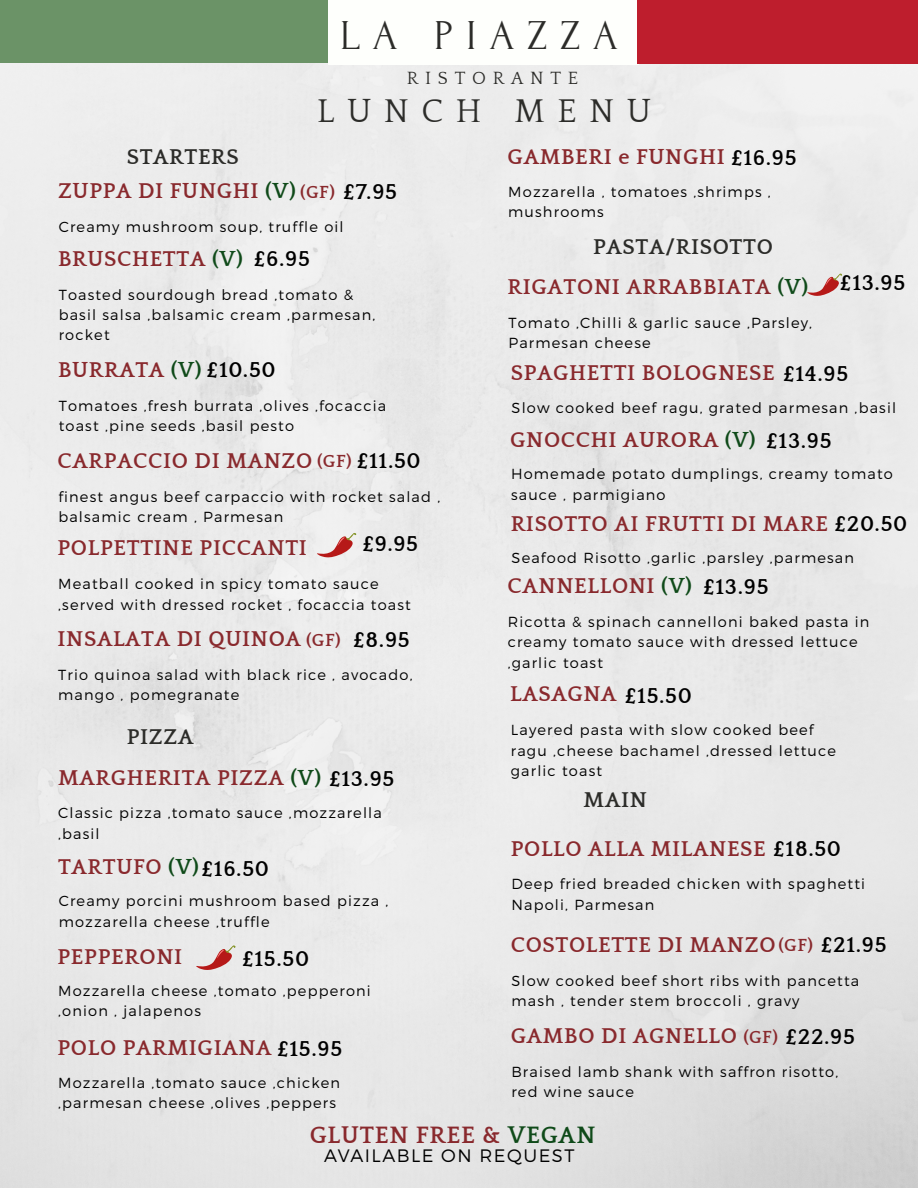
<style>
.page{position:relative;width:918px;height:1188px;background:#fff}
.page>*{position:absolute;margin:0;border:0;box-sizing:border-box;transform-origin:0 0}
.t1{font:42.6px "Forum";letter-spacing:.3em;color:#2c2c29}
.t2{font:33.75px "Quattrocento";letter-spacing:.37em;color:#2c2c29}
.t3{font:700 24.3px "Quattrocento";letter-spacing:.03em;color:#89292d}
.t4{font:700 22.2px "Quattrocento";letter-spacing:.03em;color:#000}
.t5{font:700 21.9px "Quattrocento";letter-spacing:.03em;color:#89292d}
.t6{font:700 21.9px "Quattrocento";letter-spacing:.03em;color:#2c2c29}
.t7{font:18.15px "Quattrocento";letter-spacing:.37em;color:#2c2c29}
.t8{font:700 18px "Quattrocento";letter-spacing:.03em;color:#89292d}
.t9{font:300 18px "Montserrat";letter-spacing:.08em;color:#000}
.t10{font:300 14.55px/20.2px "Montserrat";letter-spacing:.08em;color:#000}
.s1{color:#0f4a19}
.s2{font-size:22.2px;color:#000}
</style>
<div class="page">
<img style="left:0;top:62px;width:918px;height:1126px">
<div style="left:0;top:0;width:627px;height:62px;background:#6b9367"></div>
<div style="left:329px;top:0;width:309px;height:64px;background:#fefffc"></div>
<div style="left:638px;top:0;width:280px;height:64px;background:#be1e2d"></div>
<svg style="left:317px;top:533px;width:39px;height:25px"></svg>
<svg style="left:196px;top:946px;width:39px;height:24px"></svg>
<svg style="left:807px;top:274px;width:35px;height:22px"></svg>
<h2 class="t1" style="left:340px;top:13px;width:279px">LA PIAZZA</h2>
<p class="t7" style="left:407px;top:68px;width:173px">RISTORANTE</p>
<p class="t2" style="left:317px;top:93px;width:336px">LUNCH MENU</p>
<p class="t6" style="left:127px;top:146px;width:114px">STARTERS</p>
<h4 class="t5" style="left:58px;top:180px;width:239px">ZUPPA DI FUNGHI <span class="s1">(V)</span></h4>
<h4 class="t10" style="left:59px;top:216px;width:286px">Creamy mushroom soup, truffle oil</h4>
<h4 class="t8" style="left:300px;top:182px;width:36px">(GF)</h4>
<p class="t4" style="left:343px;top:180px;width:56px">£7.95</p>
<h1 class="t5" style="left:58px;top:247px;width:186px">BRUSCHETTA <span class="s1">(V)</span></h1>
<p class="t10" style="left:59px;top:284px;width:318px">Toasted sourdough bread ,tomato &amp; basil salsa ,balsamic cream ,parmesan, rocket</p>
<h3 class="t4" style="left:254px;top:247px;width:58px">£6.95</h3>
<p class="t5" style="left:58px;top:358px;width:219px">BURRATA <span class="s1">(V)</span> <span class="s2">£10.50</span></p>
<p class="t10" style="left:59px;top:395px;width:329px">Tomatoes ,fresh burrata ,olives ,focaccia toast ,pine seeds ,basil pesto</p>
<p class="t5" style="left:58px;top:449px;width:256px">CARPACCIO DI MANZO</p>
<p class="t10" style="left:58px;top:486px;width:383px">finest angus beef carpaccio with rocket salad , balsamic cream , Parmesan</p>
<p class="t8" style="left:317px;top:452px;width:36px">(GF)</p>
<h4 class="t4" style="left:357px;top:450px;width:66px">£11.50</h4>
<p class="t4" style="left:362px;top:533px;width:57px">£9.95</p>
<h3 class="t5" style="left:58px;top:537px;width:251px">POLPETTINE PICCANTI</h3>
<p class="t10" style="left:58px;top:573px;width:354px">Meatball cooked in spicy tomato sauce ,served with dressed rocket , focaccia toast</p>
<h5 class="t5" style="left:58px;top:627px;width:245px">INSALATA DI QUINOA</h5>
<h4 class="t10" style="left:58px;top:664px;width:356px">Trio quinoa salad with black rice , avocado, mango , pomegranate</h4>
<h3 class="t4" style="left:353px;top:628px;width:58px">£8.95</h3>
<h3 class="t8" style="left:306px;top:631px;width:36px">(GF)</h3>
<h3 class="t6" style="left:127px;top:725px;width:68px">PIZZA</h3>
<h4 class="t5" style="left:508px;top:146px;width:291px">GAMBERI e FUNGHI <span class="s2">£16.95</span></h4>
<h4 class="t10" style="left:508px;top:181px;width:264px">Mozzarella , tomatoes ,shrimps , mushrooms</h4>
<h4 class="t6" style="left:593px;top:236px;width:181px">PASTA/RISOTTO</h4>
<h4 class="t5" style="left:508px;top:275px;width:302px">RIGATONI ARRABBIATA <span class="s1">(V)</span></h4>
<h4 class="t10" style="left:508px;top:312px;width:305px">Tomato ,Chilli &amp; garlic sauce ,Parsley,</h4>
<p class="t10" style="left:508px;top:332px;width:144px">Parmesan cheese</p>
<h3 class="t4" style="left:840px;top:271px;width:67px">£13.95</h3>
<h3 class="t5" style="left:511px;top:362px;width:339px">SPAGHETTI BOLOGNESE <span class="s2">£14.95</span></h3>
<p class="t10" style="left:512px;top:397px;width:386px">Slow cooked beef ragu, grated parmesan ,basil</p>
<p class="t5" style="left:510px;top:429px;width:247px">GNOCCHI AURORA <span class="s1">(V)</span></p>
<h4 class="t10" style="left:511px;top:463px;width:383px">Homemade potato dumplings, creamy tomato</h4>
<h3 class="t10" style="left:511px;top:484px;width:156px">sauce , parmigiano</h3>
<h4 class="t4" style="left:766px;top:429px;width:67px">£13.95</h4>
<h3 class="t5" style="left:511px;top:512px;width:398px">RISOTTO AI FRUTTI DI MARE <span class="s2">£20.50</span></h3>
<h5 class="t10" style="left:512px;top:547px;width:344px">Seafood Risotto ,garlic ,parsley ,parmesan</h5>
<p class="t5" style="left:508px;top:574px;width:186px">CANNELLONI <span class="s1">(V)</span></p>
<h2 class="t10" style="left:508px;top:611px;width:363px">Ricotta &amp; spinach cannelloni baked pasta in creamy tomato sauce with dressed lettuce ,garlic toast</h2>
<p class="t4" style="left:703px;top:575px;width:67px">£13.95</p>
<h4 class="t5" style="left:510px;top:683px;width:183px">LASAGNA <span class="s2">£15.50</span></h4>
<h3 class="t10" style="left:511px;top:719px;width:327px">Layered pasta with slow cooked beef ragu ,cheese bachamel ,dressed lettuce</h3>
<p class="t5" style="left:58px;top:766px;width:338px">MARGHERITA PIZZA <span class="s1">(V)</span> <span class="s2">£13.95</span></p>
<h3 class="t10" style="left:511px;top:760px;width:93px">garlic toast</h3>
<h3 class="t10" style="left:58px;top:802px;width:325px">Classic pizza ,tomato sauce ,mozzarella ,basil</h3>
<h3 class="t6" style="left:584px;top:788px;width:65px">MAIN</h3>
<p class="t5" style="left:511px;top:837px;width:332px">POLLO ALLA MILANESE <span class="s2">£18.50</span></p>
<h3 class="t10" style="left:512px;top:873px;width:355px">Deep fried breaded chicken with spaghetti<br>Napoli, Parmesan</h3>
<h4 class="t5" style="left:58px;top:856px;width:212px">TARTUFO <span class="s1">(V)</span><span class="s2">£16.50</span></h4>
<h3 class="t10" style="left:59px;top:890px;width:331px">Creamy porcini mushroom based pizza , mozzarella cheese ,truffle</h3>
<p class="t5" style="left:58px;top:945px;width:126px">PEPPERONI</p>
<h5 class="t10" style="left:58px;top:980px;width:314px">Mozzarella cheese ,tomato ,pepperoni ,onion , jalapenos</h5>
<h3 class="t5" style="left:511px;top:933px;width:266px">COSTOLETTE DI MANZO</h3>
<p class="t10" style="left:512px;top:970px;width:349px">Slow cooked beef short ribs with pancetta mash , tender stem broccoli , gravy</p>
<h4 class="t8" style="left:779px;top:936px;width:36px">(GF)</h4>
<h3 class="t4" style="left:821px;top:934px;width:67px">£21.95</h3>
<h4 class="t4" style="left:242px;top:947px;width:69px">£15.50</h4>
<h3 class="t5" style="left:58px;top:1037px;width:286px">POLO PARMIGIANA <span class="s2">£15.95</span></h3>
<p class="t10" style="left:58px;top:1072px;width:283px">Mozzarella ,tomato sauce ,chicken ,parmesan cheese ,olives ,peppers</p>
<p class="t5" style="left:511px;top:1024px;width:228px">GAMBO DI AGNELLO</p>
<h4 class="t10" style="left:511px;top:1061px;width:328px">Braised lamb shank with saffron risotto, red wine sauce</h4>
<h5 class="t8" style="left:743px;top:1028px;width:36px">(GF)</h5>
<p class="t4" style="left:785px;top:1026px;width:71px">£22.95</p>
<h4 class="t3" style="left:310px;top:1123px;width:287px">GLUTEN FREE &amp; <span class="s1">VEGAN</span></h4>
<h3 class="t9" style="left:324px;top:1144px;width:252px">AVAILABLE ON REQUEST</h3>
</div>
